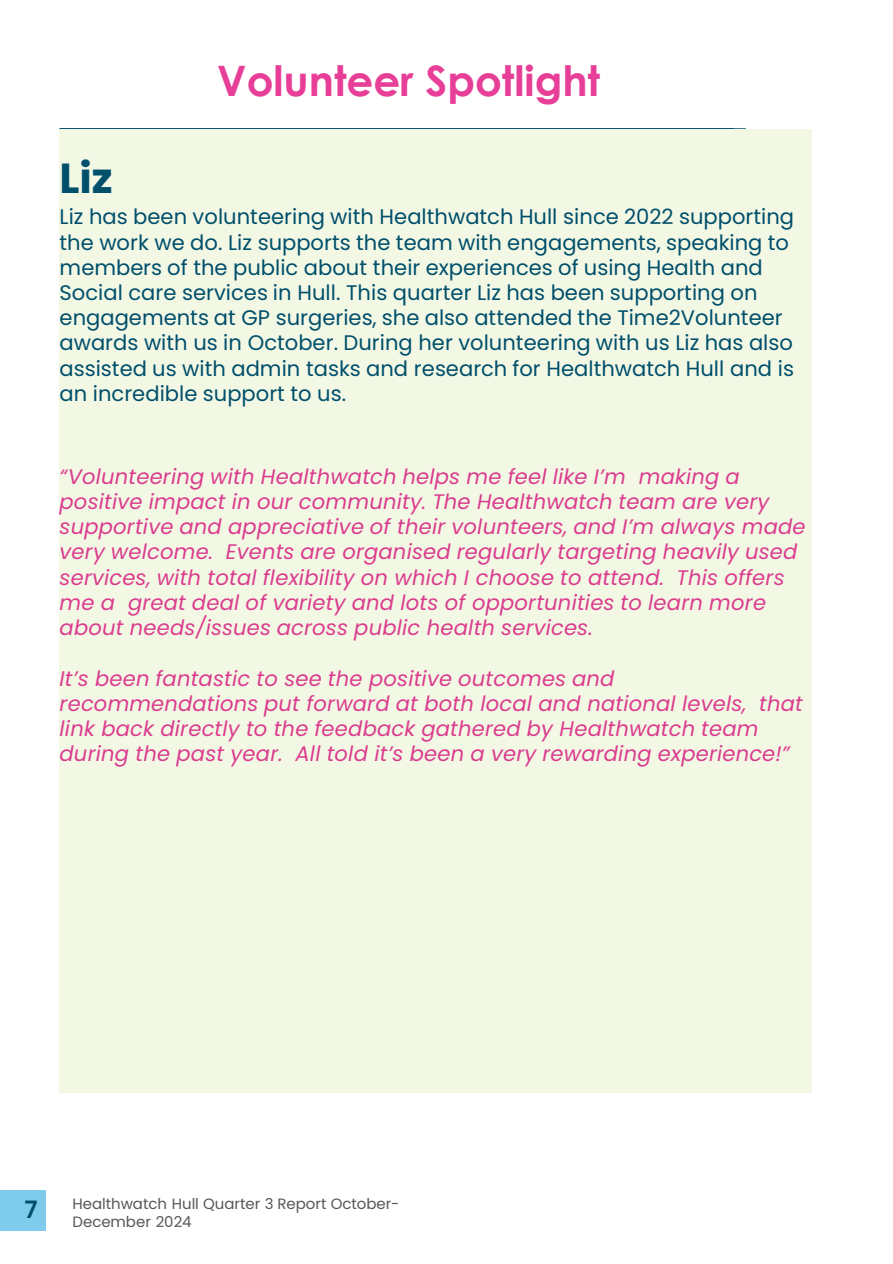
<style>
.page{position:relative;width:893px;height:1264px;background:#fff}
.page>*{position:absolute;margin:0;border:0;box-sizing:border-box;transform-origin:0 0}
.t1{font:700 42px "Century Gothic";color:#e73e97}
.t2{font:700 42px "Poppins";color:#004f6b}
.t3{font:600 24px "Poppins";color:#004f6b}
.t4{font:italic 21px/25.2px "Poppins";letter-spacing:.01em;color:#db3c8e}
.t5{font:21px/25.2px "Poppins";color:#004f6b}
.t6{font:15px/18px "Poppins";color:#575756}
</style>
<div class="page">
<div style="left:0;top:1189px;width:45px;height:40px;background:#7fcbeb"></div>
<hr style="left:60px;top:128px;width:685px;height:2px;background:#004f6b">
<div style="left:60px;top:129px;width:752px;height:963px;background:#f3f8e5"></div>
<h2 class="t1" style="left:217px;top:49px;width:384px">Volunteer Spotlight</h2>
<p class="t2" style="left:60px;top:154px;width:55px">Liz</p>
<p class="t5" style="left:60px;top:204px;width:736px">Liz has been volunteering with Healthwatch Hull since 2022 supporting the work we do. Liz supports the team with engagements, speaking to members of the public about their experiences of using Health and Social care services in Hull. This quarter Liz has been supporting on engagements at GP surgeries, she also attended the Time2Volunteer awards with us in October. During her volunteering with us Liz has also assisted us with admin tasks and research for Healthwatch Hull and is an incredible support to us.</p>
<p class="t4" style="left:60px;top:464px;width:747px">“Volunteering with Healthwatch helps me feel like I’m making a positive impact in our community. The Healthwatch team are very supportive and appreciative of their volunteers, and I’m always made very welcome. Events are organised regularly targeting heavily used services, with total flexibility on which I choose to attend. This offers me a great deal of variety and lots of opportunities to learn more about needs/issues across public health services.</p>
<p class="t4" style="left:60px;top:665px;width:744px">It’s been fantastic to see the positive outcomes and recommendations put forward at both local and national levels, that link back directly to the feedback gathered by Healthwatch team during the past year. All told it’s been a very rewarding experience!”</p>
<p class="t3" style="left:24px;top:1195px;width:15px">7</p>
<p class="t6" style="left:73px;top:1194px;width:328px">Healthwatch Hull Quarter 3 Report October-<br>December 2024</p>
</div>
